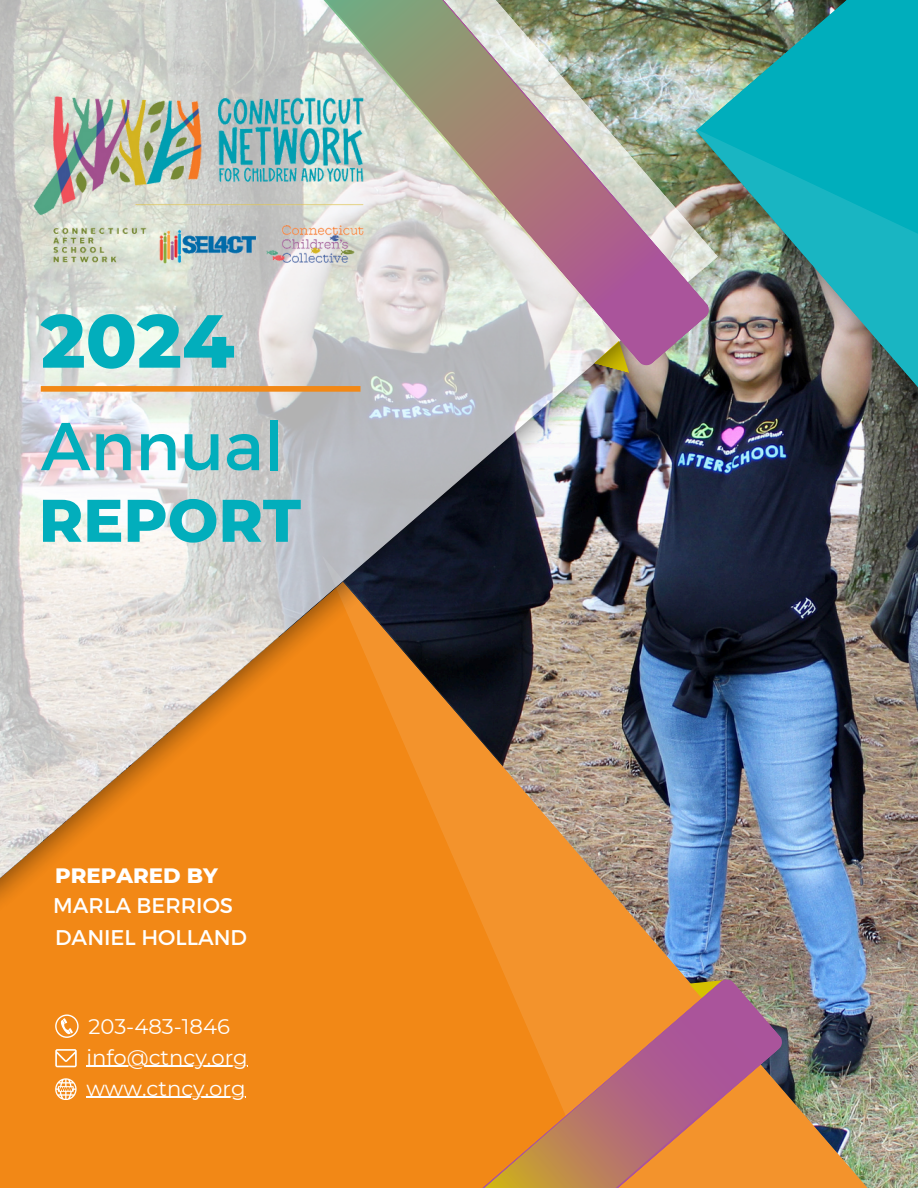
<style>
.page{position:relative;width:918px;height:1188px;background:#fff}
.page>*{position:absolute;margin:0;border:0;box-sizing:border-box;transform-origin:0 0}
.t1{font:800 75px "Montserrat";color:#02aebc}
.t2{font:67.5px "Montserrat";color:#02aebc}
.t3{font:800 60px "Montserrat";color:#02aebc}
.t4{font:21.3px "Montserrat";color:#fff}
.t5{font:800 21.3px "Montserrat";color:#fff}
.t6{font:21.15px "Montserrat";color:#fff}
</style>
<div class="page">
<div style="left:0;top:931px;width:322px;height:257px;background:#f28816"></div>
<svg style="left:322px;top:931px;width:374px;height:48px;background:#e78e2e"></svg>
<img style="left:0;top:297px;width:696px;height:634px">
<img style="left:696px;top:0;width:222px;height:1188px">
<svg style="left:88px;top:0;width:621px;height:365px;background:#c7c3c1"></svg>
<svg style="left:265px;top:979px;width:517px;height:209px;background:#eb871f"></svg>
<img style="left:695px;top:128px;width:223px;height:391px">
<div style="left:41px;top:386px;width:320px;height:6px;background:#f28816"></div>
<svg style="left:55px;top:1014px;width:24px;height:24px"></svg>
<svg style="left:55px;top:1049px;width:22px;height:18px"></svg>
<svg style="left:55px;top:1078px;width:22px;height:22px"></svg>
<svg style="left:307px;top:0;width:354px;height:312px;background:#b7aca5"></svg>
<svg style="left:476px;top:1001px;width:279px;height:187px;background:#d67e4a"></svg>
<img style="left:0;top:64px;width:398px;height:233px">
<hr style="left:86px;top:1097px;width:160px;height:1px;background:#fff">
<hr style="left:86px;top:1066px;width:162px;height:1px;background:#fff">
<p class="t1" style="left:41px;top:295px;width:195px">2024</p>
<p class="t2" style="left:41px;top:402px;width:244px">Annual</p>
<p class="t3" style="left:39px;top:484px;width:264px">REPORT</p>
<p class="t5" style="left:55px;top:863px;width:164px">PREPARED BY</p>
<h1 class="t4" style="left:53px;top:891px;width:181px">MARLA BERRIOS</h1>
<p class="t4" style="left:55px;top:924px;width:193px">DANIEL HOLLAND</p>
<h3 class="t6" style="left:88px;top:1013px;width:143px">203-483-1846</h3>
<h4 class="t6" style="left:86px;top:1044px;width:163px">info@ctncy.org</h4>
<h2 class="t6" style="left:86px;top:1075px;width:161px">www.ctncy.org</h2>
</div>
